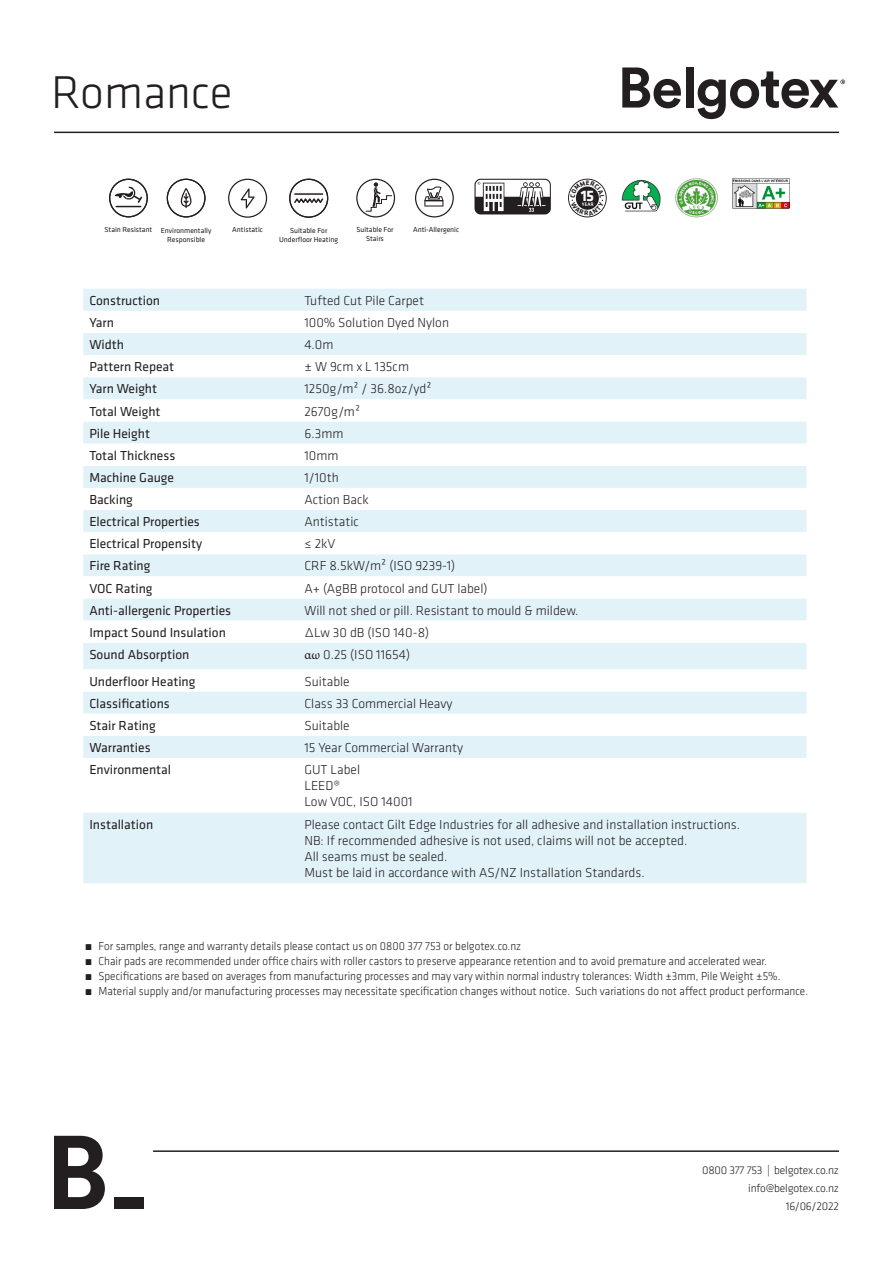
<style>
.page{position:relative;width:893px;height:1263px;background:#fff}
.page>*{position:absolute;margin:0;border:0;box-sizing:border-box;transform-origin:0 0}
.t1{font:300 47.7px "Klavika";color:#231f20}
.t2{font:700 15.9px "Klavika";color:#fff}
.Paragraph_Style_1{font:300 13.5px "Klavika";color:#231f20}
.t3{font:13.5px "Klavika";color:#231f20}
.t4{font:300 12px "Klavika";color:#231f20;scale:.94 1}
.t5{font:300 11.55px/18px "Klavika";letter-spacing:-.02em;color:#231f20;text-align:right}
.t6{font:7.5px "Klavika";color:#231f20}
.s1{font-family:"Minion Pro";font-weight:400}
</style>
<div class="page">
<div style="left:83px;top:289px;width:724px;height:594px;background:#e2f2f9"></div>
<svg style="left:83px;top:311px;width:724px;height:332px"></svg>
<svg style="left:83px;top:669px;width:724px;height:143px"></svg>
<svg style="left:415px;top:179px;width:39px;height:38px"></svg>
<svg style="left:228px;top:179px;width:39px;height:39px"></svg>
<svg style="left:109px;top:179px;width:39px;height:38px"></svg>
<svg style="left:289px;top:179px;width:39px;height:39px"></svg>
<svg style="left:167px;top:179px;width:39px;height:38px"></svg>
<svg style="left:356px;top:179px;width:39px;height:39px"></svg>
<svg style="left:622px;top:67px;width:59px;height:41px"></svg>
<div style="left:686px;top:67px;width:7px;height:41px;background:#231f20"></div>
<svg style="left:698px;top:71px;width:147px;height:48px"></svg>
<hr style="left:54px;top:132px;width:785px;height:1px;background:#231f20">
<img style="left:732px;top:179px;width:57px;height:30px">
<svg style="left:54px;top:1136px;width:51px;height:73px"></svg>
<div style="left:114px;top:1197px;width:30px;height:12px;background:#231f20"></div>
<hr style="left:153px;top:1150px;width:686px;height:2px;background:#231f20">
<img style="left:622px;top:180px;width:38px;height:31px">
<img style="left:675px;top:179px;width:42px;height:38px">
<svg style="left:568px;top:179px;width:39px;height:38px"></svg>
<p class="t1" style="left:51px;top:63px;width:183px">Romance</p>
<p class="t6" style="left:105px;top:225px;width:49px">Stain Resistant</p>
<p class="t6" style="left:232px;top:225px;width:32px">Antistatic</p>
<p class="t6" style="left:290px;top:225px;width:39px">Suitable For</p>
<p class="t6" style="left:413px;top:225px;width:48px">Anti-Allergenic</p>
<p class="t6" style="left:279px;top:234px;width:60px">Underfloor Heating</p>
<p class="t6" style="left:356px;top:225px;width:39px">Suitable For</p>
<p class="t6" style="left:366px;top:234px;width:19px">Stairs</p>
<p class="t6" style="left:161px;top:225px;width:52px">Environmentally</p>
<p class="t6" style="left:167px;top:234px;width:39px">Responsible</p>
<p class="t2" style="left:581px;top:185px;width:15px">15</p>
<p class="t3" style="left:89px;top:292px;width:72px">Construction</p>
<p class="Paragraph_Style_1" style="left:304px;top:292px;width:121px">Tufted Cut Pile Carpet</p>
<p class="t3" style="left:89px;top:314px;width:26px">Yarn</p>
<p class="Paragraph_Style_1" style="left:304px;top:314px;width:146px">100% Solution Dyed Nylon</p>
<p class="t3" style="left:89px;top:336px;width:36px">Width</p>
<p class="Paragraph_Style_1" style="left:304px;top:336px;width:30px">4.0m</p>
<p class="t3" style="left:89px;top:358px;width:86px">Pattern Repeat</p>
<p class="Paragraph_Style_1" style="left:304px;top:359px;width:106px">± W 9cm x L 135cm</p>
<p class="t3" style="left:89px;top:380px;width:69px">Yarn Weight</p>
<p class="Paragraph_Style_1" style="left:304px;top:381px;width:129px">1250g/m² / 36.8oz/yd²</p>
<p class="t3" style="left:89px;top:402px;width:73px">Total Weight</p>
<p class="Paragraph_Style_1" style="left:304px;top:403px;width:57px">2670g/m²</p>
<p class="t3" style="left:89px;top:424px;width:62px">Pile Height</p>
<p class="Paragraph_Style_1" style="left:304px;top:425px;width:41px">6.3mm</p>
<p class="t3" style="left:89px;top:446px;width:87px">Total Thickness</p>
<p class="Paragraph_Style_1" style="left:304px;top:447px;width:36px">10mm</p>
<p class="t3" style="left:89px;top:469px;width:86px">Machine Gauge</p>
<p class="Paragraph_Style_1" style="left:304px;top:469px;width:36px">1/10th</p>
<p class="t3" style="left:89px;top:491px;width:45px">Backing</p>
<p class="Paragraph_Style_1" style="left:304px;top:491px;width:66px">Action Back</p>
<p class="t3" style="left:89px;top:513px;width:112px">Electrical Properties</p>
<p class="Paragraph_Style_1" style="left:304px;top:513px;width:56px">Antistatic</p>
<p class="t3" style="left:89px;top:535px;width:114px">Electrical Propensity</p>
<p class="Paragraph_Style_1" style="left:304px;top:536px;width:33px">≤ 2kV</p>
<p class="t3" style="left:89px;top:557px;width:63px">Fire Rating</p>
<p class="Paragraph_Style_1" style="left:304px;top:558px;width:152px">CRF 8.5kW/m² (ISO 9239-1)</p>
<p class="t3" style="left:89px;top:579px;width:65px">VOC Rating</p>
<p class="Paragraph_Style_1" style="left:304px;top:580px;width:185px">A+ (AgBB protocol and GUT label)</p>
<p class="t3" style="left:89px;top:601px;width:143px">Anti-allergenic Properties</p>
<p class="Paragraph_Style_1" style="left:304px;top:602px;width:276px">Will not shed or pill. Resistant to mould &amp; mildew.</p>
<p class="t3" style="left:89px;top:623px;width:138px">Impact Sound Insulation</p>
<p class="Paragraph_Style_1" style="left:304px;top:624px;width:126px">ΔLw 30 dB (ISO 140-8)</p>
<p class="t3" style="left:89px;top:646px;width:102px">Sound Absorption</p>
<p class="Paragraph_Style_1" style="left:304px;top:646px;width:107px"><span class="s1">αω</span> 0.25 (ISO 11654)</p>
<p class="t3" style="left:89px;top:672px;width:108px">Underfloor Heating</p>
<p class="Paragraph_Style_1" style="left:304px;top:673px;width:47px">Suitable</p>
<p class="t3" style="left:89px;top:694px;width:82px">Classifications</p>
<p class="Paragraph_Style_1" style="left:304px;top:695px;width:150px">Class 33 Commercial Heavy</p>
<p class="t3" style="left:89px;top:716px;width:68px">Stair Rating</p>
<p class="Paragraph_Style_1" style="left:304px;top:717px;width:47px">Suitable</p>
<p class="t3" style="left:89px;top:739px;width:63px">Warranties</p>
<p class="Paragraph_Style_1" style="left:304px;top:739px;width:160px">15 Year Commercial Warranty</p>
<p class="t3" style="left:89px;top:761px;width:83px">Environmental</p>
<p class="Paragraph_Style_1" style="left:304px;top:761px;width:57px">GUT Label</p>
<p class="Paragraph_Style_1" style="left:304px;top:778px;width:37px">LEED®</p>
<p class="Paragraph_Style_1" style="left:304px;top:794px;width:110px">Low VOC, ISO 14001</p>
<p class="t3" style="left:89px;top:815px;width:65px">Installation</p>
<p class="Paragraph_Style_1" style="left:304px;top:816px;width:437px">Please contact Gilt Edge Industries for all adhesive and installation instructions.</p>
<p class="Paragraph_Style_1" style="left:304px;top:832px;width:384px">NB: If recommended adhesive is not used, claims will not be accepted.</p>
<p class="Paragraph_Style_1" style="left:304px;top:848px;width:144px">All seams must be sealed.</p>
<p class="Paragraph_Style_1" style="left:304px;top:865px;width:342px">Must be laid in accordance with AS/NZ Installation Standards.</p>
<p class="t4" style="left:85px;top:938px;width:466px">• For samples, range and warranty details please contact us on 0800 377 753 or belgotex.co.nz</p>
<p class="t4" style="left:85px;top:953px;width:727px">• Chair pads are recommended under office chairs with roller castors to preserve appearance retention and to avoid premature and accelerated wear.</p>
<p class="t4" style="left:85px;top:968px;width:741px">• Specifications are based on averages from manufacturing processes and may vary within normal industry tolerances: Width ±3mm, Pile Weight ±5%.</p>
<p class="t4" style="left:85px;top:983px;width:771px">• Material supply and/or manufacturing processes may necessitate specification changes without notice. Such variations do not affect product performance.</p>
<p class="t5" style="left:702px;top:1161px;width:138px">0800 377 753 | belgotex.co.nz info@belgotex.co.nz<br>16/06/2022</p>
</div>
